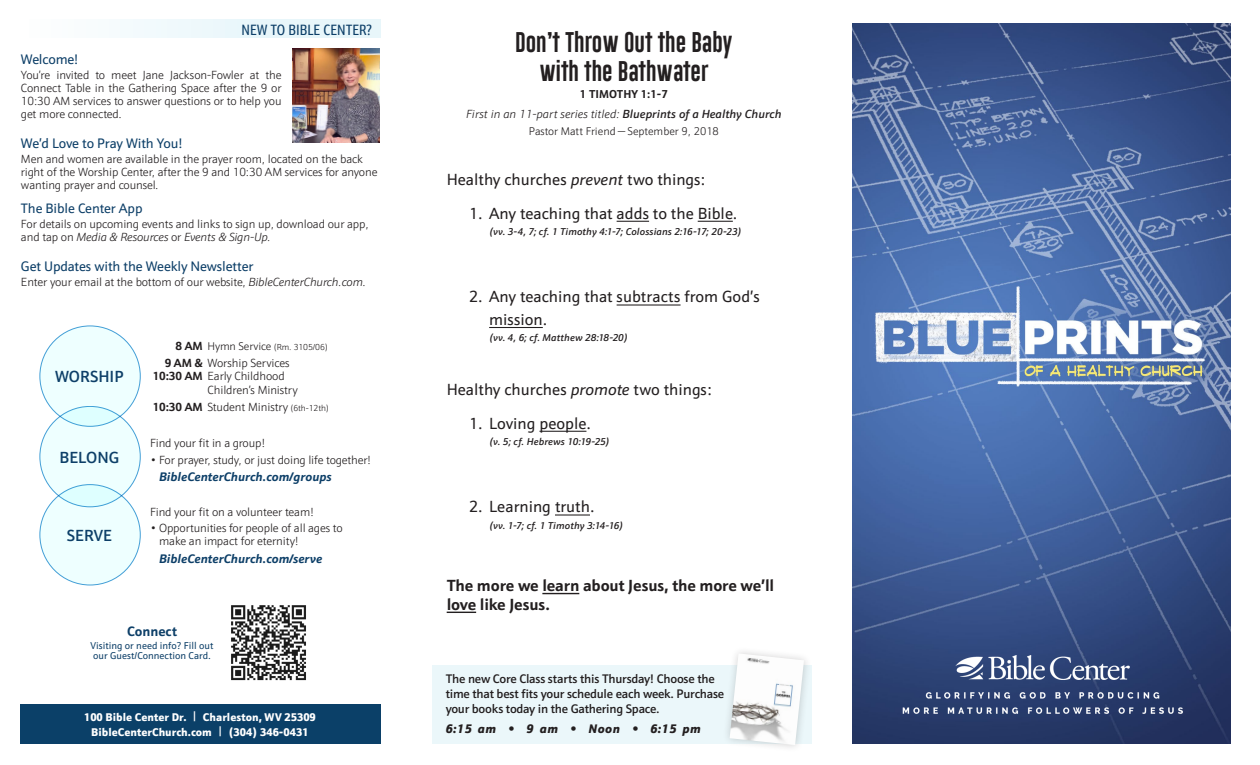
<style>
.page{position:relative;width:1260px;height:765px;background:#fff}
.page>*{position:absolute;margin:0;border:0;box-sizing:border-box;transform-origin:0 0}
.t1{font:20.75px "Gobold Lowplus";color:#231f20}
.t2{font:16.25px/22.5px "Schnebel Sans Pro";color:#231f20}
.t3{font:700 16.25px/18.8px "Schnebel Sans Pro";letter-spacing:-.01em;color:#231f20}
.t4{font:500 16.25px "Schnebel Sans ME";color:#0d3f68}
.t5{font:15px "Schnebel Sans Pro Comp";letter-spacing:.01em;color:#0d3f68}
.t6{font:13.88px "Schnebel Sans Pro";letter-spacing:-.015em;color:#0d3f68}
.t7{font:13.75px "Schnebel Sans Pro";letter-spacing:-.01em;color:#0d3f68}
.t8{font:700 13.75px "Schnebel Sans Pro";color:#0d3f68}
.t9{font:500 12.5px/15px "Schnebel Sans Pro";letter-spacing:-.02em;color:#231f20}
.t10{font:italic 700 12.5px "Schnebel Sans Pro";color:#0d3f68}
.t11{font:italic 900 12.5px "Schnebel Sans Pro";letter-spacing:.04em;color:#231f20}
.t12{font:300 11.88px/13.1px "Schnebel Sans Pro";letter-spacing:-.01em;color:#231f20}
.t13{font:italic 300 11.88px "Schnebel Sans ME";color:#231f20}
.t14{font:700 11.5px "Schnebel Sans ME";color:#231f20}
.t15{font:900 11.25px/15px "Schnebel Sans Pro";color:#fff;text-align:center}
.t16{font:300 11.25px "Schnebel Sans Pro";color:#231f20}
.t17{font:italic 500 10px "Schnebel Sans Pro";letter-spacing:.01em;color:#231f20}
.t18{font:10px/10px "Schnebel Sans Pro";color:#0d3f68}
.t19{font:300 8.75px "Schnebel Sans Pro";letter-spacing:-.01em;color:#231f20}
.s1{font-style:italic}
.s2{font-weight:700;font-size:11.88px}
.s3{font-size:11.25px}
.s4{font-weight:700}
.s5{font-size:8.75px}
.s6{font-weight:500}
</style>
<div class="page">
<div style="left:432px;top:665px;width:380px;height:79px;background:#ebf7fa"></div>
<div style="left:21px;top:20px;width:360px;height:18px;background:linear-gradient(to right,#fcfefe,#e3f4f9)"></div>
<div style="left:40px;top:326px;width:100px;height:100px;background:#eff;border-radius:50%"></div>
<svg style="left:40px;top:406px;width:100px;height:101px;fill:#eff"></svg>
<div style="left:40px;top:485px;width:100px;height:100px;background:#eff;border-radius:50%"></div>
<img style="left:853px;top:24px;width:378px;height:720px">
<img style="left:292px;top:48px;width:88px;height:94px">
<img style="left:231px;top:605px;width:75px;height:76px">
<div style="left:20px;top:705px;width:360px;height:39px;background:#0b4068"></div>
<img style="left:901px;top:655px;width:283px;height:59px">
<hr style="left:617px;top:221px;width:32px;height:1px;background:#231f20">
<hr style="left:698px;top:221px;width:35px;height:1px;background:#231f20">
<hr style="left:617px;top:304px;width:64px;height:2px;background:#231f20">
<hr style="left:489px;top:327px;width:54px;height:1px;background:#231f20">
<hr style="left:539px;top:431px;width:47px;height:1px;background:#231f20">
<hr style="left:555px;top:514px;width:35px;height:2px;background:#231f20">
<hr style="left:542px;top:593px;width:37px;height:1px;background:#231f20">
<svg style="left:447px;top:612px;width:29px;height:1px"></svg>
<div style="left:722px;top:646px;width:89px;height:107px;background:#231f20;opacity:.21"></div>
<img style="left:730px;top:653px;width:74px;height:92px">
<p class="t5" style="left:241px;top:20px;width:132px">NEW TO BIBLE CENTER?</p>
<p class="t6" style="left:21px;top:50px;width:59px">Welcome!</p>
<p class="t12" style="left:21px;top:68px;width:262px;text-align:justify">You’re invited to meet Jane Jackson-Fowler at the Connect Table in the Gathering Space after the 9 or 10:30 AM services to answer questions or to help you get more connected.</p>
<p class="t6" style="left:21px;top:134px;width:164px">We’d Love to Pray With You!</p>
<p class="t12" style="left:21px;top:152px;width:358px">Men and women are available in the prayer room, located on the back right of the Worship Center, after the 9 and 10:30 AM services for anyone wanting prayer and counsel.</p>
<p class="t7" style="left:21px;top:199px;width:123px">The Bible Center App</p>
<p class="t12" style="left:21px;top:217px;width:349px">For details on upcoming events and links to sign up, download our app, and tap on <span class="s1">Media &amp; Resources</span> or <span class="s1">Events &amp; Sign-Up.</span></p>
<p class="t6" style="left:21px;top:257px;width:234px">Get Updates with the Weekly Newsletter</p>
<p class="t12" style="left:21px;top:275px;width:347px">Enter your email at the bottom of our website, <span class="s1">BibleCenterChurch.com.</span></p>
<h2 class="t4" style="left:55px;top:364px;width:70px">WORSHIP</h2>
<h2 class="t4" style="left:60px;top:445px;width:61px">BELONG</h2>
<h2 class="t4" style="left:67px;top:523px;width:47px">SERVE</h2>
<p class="t19" style="left:176px;top:341px;width:154px"><span class="s2">8 AM</span> <span class="s3">Hymn Service</span> (Rm. 3105/06)</p>
<p class="t12" style="left:165px;top:357px;width:127px"><span class="s4">9 AM &amp;</span> Worship Services</p>
<p class="t12" style="left:153px;top:370px;width:133px"><span class="s4">10:30 AM</span> Early Childhood</p>
<p class="t12" style="left:208px;top:383px;width:92px">Children’s Ministry</p>
<p class="t12" style="left:153px;top:400px;width:178px"><span class="s4">10:30 AM</span> Student Ministry <span class="s5">(6th-12th)</span></p>
<p class="t12" style="left:150px;top:437px;width:117px">Find your fit in a group!</p>
<p class="t12" style="left:150px;top:453px;width:223px">• For prayer, study, or just doing life together!</p>
<p class="t10" style="left:159px;top:469px;width:174px">BibleCenterChurch.com/groups</p>
<p class="t12" style="left:150px;top:505px;width:166px">Find your fit on a volunteer team!</p>
<p class="t12" style="left:159px;top:522px;width:185px;text-indent:-9px">• Opportunities for people of all ages to make an impact for eternity!</p>
<p class="t10" style="left:159px;top:550px;width:165px">BibleCenterChurch.com/serve</p>
<p class="t8" style="left:127px;top:622px;width:52px">Connect</p>
<p class="t18" style="left:91px;top:641px;width:124px">Visiting or need info? Fill out our Guest/Connection Card.</p>
<p class="t15" style="left:84px;top:709px;width:233px">100 Bible Center Dr. <span class="s6">|</span> Charleston, WV 25309<br>BibleCenterChurch.com <span class="s6">|</span> (304) 346-0431</p>
<p class="t1" style="left:515px;top:29px;width:219px">Don’t Throw Out the Baby</p>
<p class="t1" style="left:539px;top:57px;width:171px">with the Bathwater</p>
<p class="t14" style="left:580px;top:84px;width:90px">1 TIMOTHY 1:1-7</p>
<p class="t13" style="left:466px;top:106px;width:317px">First in an 11-part series titled: <span class="s6">Blueprints of a Healthy Church</span></p>
<p class="t16" style="left:529px;top:124px;width:192px">Pastor Matt Friend — September 9, 2018</p>
<p class="t2" style="left:447px;top:168px;width:260px">Healthy churches <span class="s1">prevent</span> two things:</p>
<p class="t2" style="left:469px;top:202px;width:270px">1. Any teaching that adds to the Bible.</p>
<p class="t17" style="left:489px;top:225px;width:254px">(vv. 3-4, 7; cf. 1 Timothy 4:1-7; Colossians 2:16-17; 20-23)</p>
<p class="t2" style="left:489px;top:285px;width:272px;text-indent:-20px">2. Any teaching that subtracts from God’s mission.</p>
<p class="t17" style="left:489px;top:331px;width:140px">(vv. 4, 6; cf. Matthew 28:18-20)</p>
<p class="t2" style="left:447px;top:378px;width:267px">Healthy churches <span class="s1">promote</span> two things:</p>
<p class="t2" style="left:469px;top:412px;width:123px">1. Loving people.</p>
<p class="t17" style="left:489px;top:435px;width:122px">(v. 5; cf. Hebrews 10:19-25)</p>
<p class="t2" style="left:469px;top:495px;width:127px">2. Learning truth.</p>
<p class="t17" style="left:489px;top:519px;width:136px">(vv. 1-7; cf. 1 Timothy 3:14-16)</p>
<p class="t3" style="left:447px;top:576px;width:329px">The more we learn about Jesus, the more we’ll love like Jesus.</p>
<p class="t9" style="left:446px;top:671px;width:280px">The new Core Class starts this Thursday! Choose the time that best fits your schedule each week. Purchase your books today in the Gathering Space.</p>
<p class="t11" style="left:446px;top:721px;width:257px">6:15 am • 9 am • Noon • 6:15 pm</p>
</div>
